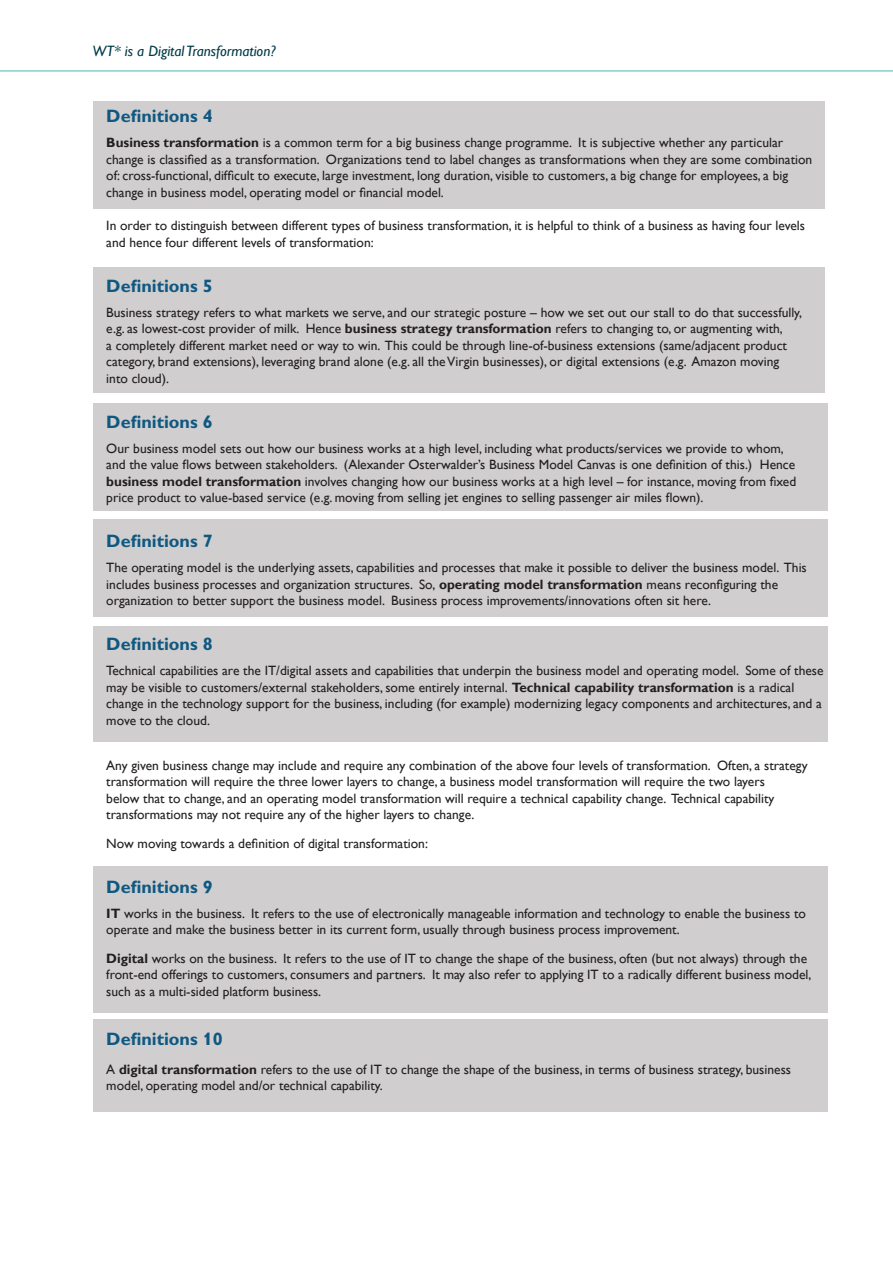
<style>
.page{position:relative;width:893px;height:1263px;background:#fff}
.page>*{position:absolute;margin:0;border:0;box-sizing:border-box;transform-origin:0 0}
.heading_24{font:700 18px "Gill Alt One";color:#0f5882}
.t1{font:italic 15px "Gill Sans";color:#003a47}
.t2{font:13.5px/16.5px "Gill Sans";color:#231f20}
.s1{font-weight:700}
</style>
<div class="page">
<div style="left:94px;top:101px;width:731px;height:107px;background:#d0cece"></div>
<div style="left:94px;top:268px;width:731px;height:125px;background:#d0cece"></div>
<div style="left:94px;top:403px;width:734px;height:108px;background:#d0cece"></div>
<hr style="left:0;top:70px;width:893px;height:2px;background:#84d0cd">
<div style="left:94px;top:519px;width:734px;height:98px;background:#d0cece"></div>
<div style="left:94px;top:626px;width:734px;height:116px;background:#d0cece"></div>
<div style="left:94px;top:866px;width:734px;height:146px;background:#d0cece"></div>
<div style="left:94px;top:1019px;width:734px;height:93px;background:#d0cece"></div>
<p class="t1" style="left:92px;top:43px;width:185px">WT* is a Digital Transformation?</p>
<p class="heading_24" style="left:106px;top:106px;width:108px">Definitions 4</p>
<p class="t2" style="left:106px;top:135px;width:707px"><span class="s1">Business transformation</span> is a common term for a big business change programme. It is subjective whether any particular change is classified as a transformation. Organizations tend to label changes as transformations when they are some combination of: cross-functional, difficult to execute, large investment, long duration, visible to customers, a big change for employees, a big change in business model, operating model or financial model.</p>
<p class="t2" style="left:106px;top:218px;width:700px">In order to distinguish between different types of business transformation, it is helpful to think of a business as having four levels and hence four different levels of transformation:</p>
<p class="heading_24" style="left:106px;top:275px;width:108px">Definitions 5</p>
<p class="t2" style="left:106px;top:304px;width:697px">Business strategy refers to what markets we serve, and our strategic posture – how we set out our stall to do that successfully, e.g. as lowest-cost provider of milk. Hence <span class="s1">business strategy transformation</span> refers to changing to, or augmenting with,<br>a completely different market need or way to win. This could be through line-of-business extensions (same/adjacent product category, brand extensions), leveraging brand alone (e.g. all the Virgin businesses), or digital extensions (e.g. Amazon moving into cloud).</p>
<p class="heading_24" style="left:106px;top:411px;width:108px">Definitions 6</p>
<p class="t2" style="left:106px;top:440px;width:691px">Our business model sets out how our business works at a high level, including what products/services we provide to whom, and the value flows between stakeholders. (Alexander Osterwalder’s Business Model Canvas is one definition of this.) Hence <span class="s1">business model transformation</span> involves changing how our business works at a high level – for instance, moving from fixed price product to value-based service (e.g. moving from selling jet engines to selling passenger air miles flown).</p>
<p class="heading_24" style="left:106px;top:531px;width:108px">Definitions 7</p>
<p class="t2" style="left:106px;top:560px;width:702px">The operating model is the underlying assets, capabilities and processes that make it possible to deliver the business model. This includes business processes and organization structures. So, <span class="s1">operating model transformation</span> means reconfiguring the organization to better support the business model. Business process improvements/innovations often sit here.</p>
<p class="heading_24" style="left:106px;top:634px;width:108px">Definitions 8</p>
<p class="t2" style="left:106px;top:663px;width:719px">Technical capabilities are the IT/digital assets and capabilities that underpin the business model and operating model. Some of these may be visible to customers/external stakeholders, some entirely internal. <span class="s1">Technical capability transformation</span> is a radical change in the technology support for the business, including (for example) modernizing legacy components and architectures, and a move to the cloud.</p>
<p class="t2" style="left:106px;top:757px;width:703px">Any given business change may include and require any combination of the above four levels of transformation. Often, a strategy transformation will require the three lower layers to change, a business model transformation will require the two layers<br>below that to change, and an operating model transformation will require a technical capability change. Technical capability transformations may not require any of the higher layers to change.</p>
<p class="t2" style="left:106px;top:835px;width:323px">Now moving towards a definition of digital transformation:</p>
<p class="heading_24" style="left:106px;top:876px;width:108px">Definitions 9</p>
<p class="t2" style="left:106px;top:905px;width:701px"><span class="s1">IT</span> works in the business. It refers to the use of electronically manageable information and technology to enable the business to operate and make the business better in its current form, usually through business process improvement.</p>
<p class="t2" style="left:106px;top:950px;width:707px"><span class="s1">Digital</span> works on the business. It refers to the use of IT to change the shape of the business, often (but not always) through the front-end offerings to customers, consumers and partners. It may also refer to applying IT to a radically different business model, such as a multi-sided platform business.</p>
<p class="heading_24" style="left:106px;top:1029px;width:118px">Definitions 10</p>
<p class="t2" style="left:106px;top:1061px;width:686px">A <span class="s1">digital transformation</span> refers to the use of IT to change the shape of the business, in terms of business strategy, business model, operating model and/or technical capability.</p>
</div>
